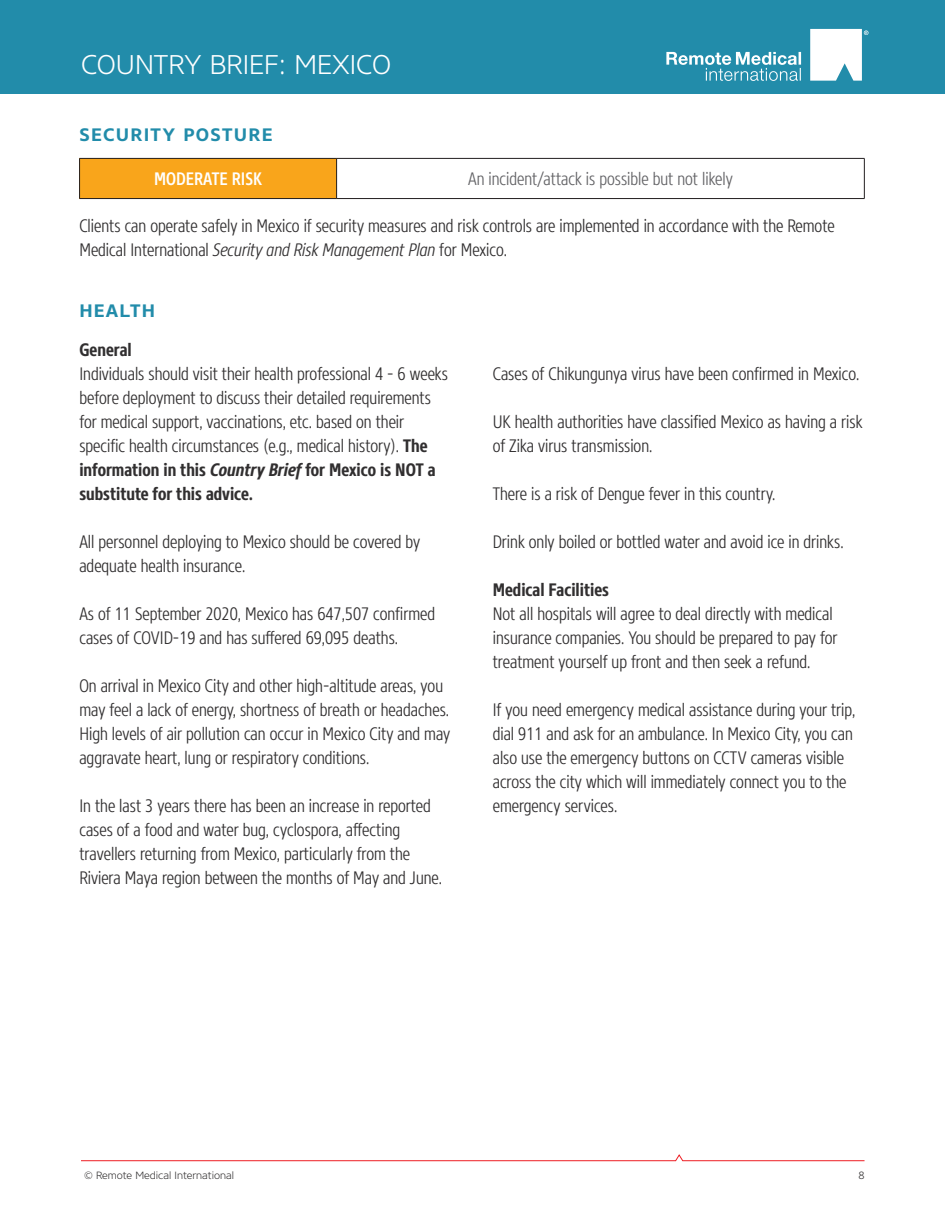
<style>
.page{position:relative;width:945px;height:1215px;background:#fff}
.page>*{position:absolute;margin:0;border:0;box-sizing:border-box;transform-origin:0 0}
.t1{font:300 27px "Core Sans N35";color:#fff}
.t2{font:300 18px/24px "Core Sans N37 Cn";color:#312f30}
.t3{font:300 18px "Core Sans N37 Cn";color:#636366}
.t4{font:700 18px "Core Sans N67 Cn";color:#312f30}
.t5{font:700 18px "Core Sans N65";letter-spacing:.07em;color:#228caa}
.t6{font:500 18px "Core Sans N57 Cn";color:#fff}
.t7{font:300 10.5px "Core Sans N35";color:#312f30}
.s1{font-style:italic}
.s2{font-family:"Core Sans N67 Cn";font-weight:700}
.s3{font-family:"Core Sans N67 Cn";font-weight:700;font-style:italic}
</style>
<div class="page">
<svg style="left:81px;top:1154px;width:784px;height:7px"></svg>
<div style="left:0;top:0;width:945px;height:94px;background:#228caa"></div>
<svg style="left:810px;top:29px;width:59px;height:52px"></svg>
<svg style="left:666px;top:52px;width:135px;height:29px"></svg>
<div style="left:80px;top:158px;width:257px;height:41px;background:#f9a51b"></div>
<hr style="left:79px;top:158px;width:258px;height:1px;background:#231f20">
<hr style="left:79px;top:159px;width:1px;height:39px;background:#231f20">
<hr style="left:337px;top:158px;width:528px;height:1px;background:#231f20">
<hr style="left:336px;top:159px;width:1px;height:39px;background:#231f20">
<hr style="left:864px;top:159px;width:1px;height:39px;background:#231f20">
<hr style="left:79px;top:198px;width:258px;height:1px;background:#231f20">
<hr style="left:337px;top:198px;width:528px;height:1px;background:#231f20">
<h1 class="t1" style="left:81px;top:47px;width:312px">COUNTRY BRIEF: MEXICO</h1>
<p class="t5" style="left:79px;top:123px;width:195px">SECURITY POSTURE</p>
<p class="t6" style="left:154px;top:167px;width:109px">MODERATE RISK</p>
<p class="t3" style="left:468px;top:167px;width:266px">An incident/attack is possible but not likely</p>
<p class="t2" style="left:79px;top:214px;width:757px">Clients can operate safely in Mexico if security measures and risk controls are implemented in accordance with the Remote<br>Medical International <span class="s1">Security and Risk Management Plan</span> for Mexico.</p>
<p class="t5" style="left:79px;top:299px;width:77px">HEALTH</p>
<p class="t4" style="left:79px;top:338px;width:54px">General</p>
<p class="t2" style="left:79px;top:362px;width:370px">Individuals should visit their health professional 4 - 6 weeks before deployment to discuss their detailed requirements for medical support, vaccinations, etc. based on their specific health circumstances (e.g., medical history). <span class="s2">The information in this</span> <span class="s3">Country Brief</span> <span class="s2">for Mexico is NOT a substitute for this advice.</span></p>
<p class="t2" style="left:79px;top:530px;width:342px">All personnel deploying to Mexico should be covered by adequate health insurance.</p>
<p class="t2" style="left:79px;top:602px;width:357px">As of 11 September 2020, Mexico has 647,507 confirmed cases of COVID-19 and has suffered 69,095 deaths.</p>
<p class="t2" style="left:79px;top:674px;width:372px">On arrival in Mexico City and other high-altitude areas, you may feel a lack of energy, shortness of breath or headaches.<br>High levels of air pollution can occur in Mexico City and may aggravate heart, lung or respiratory conditions.</p>
<p class="t2" style="left:79px;top:794px;width:364px">In the last 3 years there has been an increase in reported cases of a food and water bug, cyclospora, affecting travellers returning from Mexico, particularly from the Riviera Maya region between the months of May and June.</p>
<p class="t2" style="left:493px;top:362px;width:368px">Cases of Chikungunya virus have been confirmed in Mexico.</p>
<p class="t2" style="left:493px;top:410px;width:371px">UK health authorities have classified Mexico as having a risk of Zika virus transmission.</p>
<p class="t2" style="left:493px;top:482px;width:284px">There is a risk of Dengue fever in this country.</p>
<p class="t2" style="left:493px;top:530px;width:352px">Drink only boiled or bottled water and avoid ice in drinks.</p>
<p class="t4" style="left:493px;top:578px;width:118px">Medical Facilities</p>
<p class="t2" style="left:493px;top:602px;width:346px">Not all hospitals will agree to deal directly with medical insurance companies. You should be prepared to pay for treatment yourself up front and then seek a refund.</p>
<p class="t2" style="left:493px;top:698px;width:364px">If you need emergency medical assistance during your trip, dial 911 and ask for an ambulance. In Mexico City, you can also use the emergency buttons on CCTV cameras visible across the city which will immediately connect you to the emergency services.</p>
<p class="t7" style="left:84px;top:1168px;width:151px">© Remote Medical International</p>
<p class="t7" style="left:858px;top:1168px;width:8px">8</p>
</div>
